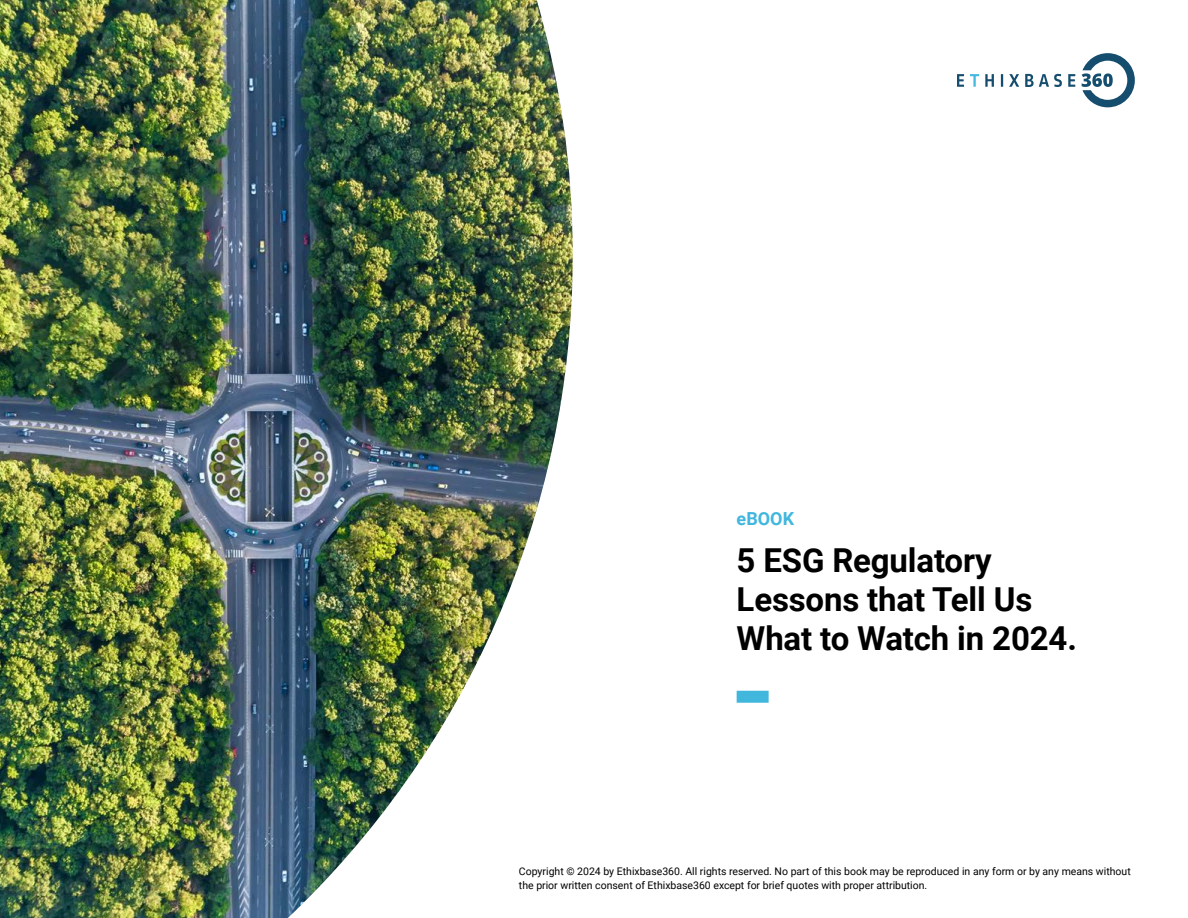
<style>
.page{position:relative;width:1188px;height:918px;background:#fff}
.page>*{position:absolute;margin:0;border:0;box-sizing:border-box;transform-origin:0 0}
.t1{font:700 33px/39px "Roboto";letter-spacing:-.005em;color:#000}
.t2{font:700 18px "Roboto";color:#41b7dd}
.t3{font:10.5px/13.5px "Roboto";color:#000}
</style>
<div class="page">
<div style="left:737px;top:691px;width:32px;height:12px;background:#41b7dd"></div>
<svg style="left:957px;top:74px;width:7px;height:13px"></svg>
<svg style="left:970px;top:74px;width:9px;height:13px"></svg>
<svg style="left:985px;top:74px;width:9px;height:13px"></svg>
<svg style="left:1001px;top:74px;width:2px;height:13px"></svg>
<svg style="left:1009px;top:74px;width:10px;height:13px"></svg>
<svg style="left:1025px;top:74px;width:37px;height:13px"></svg>
<svg style="left:1068px;top:74px;width:7px;height:13px"></svg>
<svg style="left:1082px;top:53px;width:53px;height:54px"></svg>
<img style="left:0;top:0;width:573px;height:918px">
<h2 class="t2" style="left:737px;top:506px;width:59px">eBOOK</h2>
<h1 class="t1" style="left:737px;top:540px;width:342px">5 ESG Regulatory<br>Lessons that Tell Us<br>What to Watch in 2024.</h1>
<p class="t3" style="left:519px;top:864px;width:613px">Copyright © 2024 by Ethixbase360. All rights reserved. No part of this book may be reproduced in any form or by any means without the prior written consent of Ethixbase360 except for brief quotes with proper attribution.</p>
</div>
